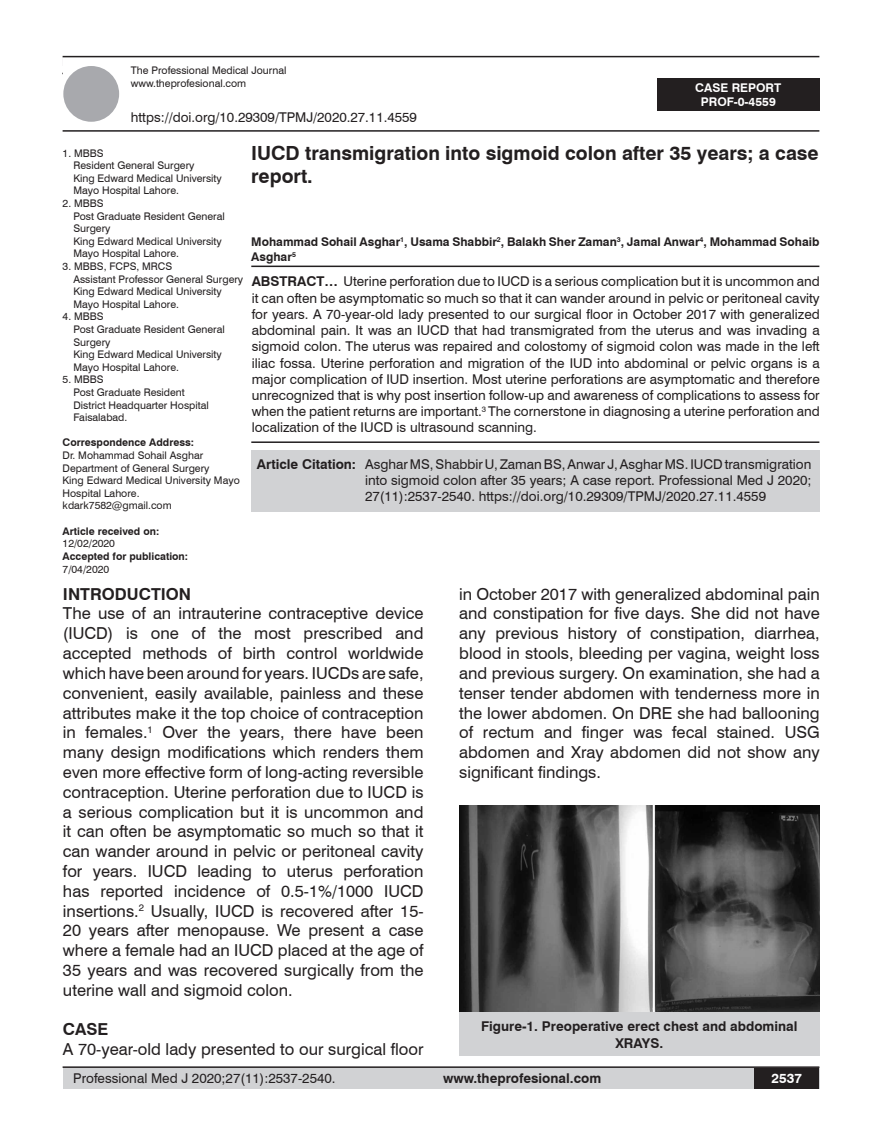
<style>
.page{position:relative;width:882px;height:1145px;background:#fff}
.page>*{position:absolute;margin:0;border:0;box-sizing:border-box;transform-origin:0 0}
.heading_2{font:700 19.5px/23.4px "Swiss 721 BT";color:#231f20}
.t1{font:16.5px/19.8px "Swiss 721 BT";color:#231f20;text-align:justify}
.heading_2-2{font:700 16.5px "Swiss 721 BT";color:#231f20}
.heading_1{font:13.5px/16.2px "Swiss 721 BT";color:#231f20;text-align:justify}
.t2{font:700 13.5px/16.2px "Swiss 721 BT";color:#231f20;text-align:center}
.t3{font:700 13.5px "Swiss 721 BT";color:#fff}
.heading_2-3{font:700 12px/14.4px "Swiss 721 BT";color:#231f20}
.t4{font:700 12px "Swiss 721 BT";color:#fff}
.heading_2-4{font:10.5px/12.6px "Swiss 721 BT";color:#231f20}
.No_Spacing{font:700 10.5px "Swiss 721 BT";color:#231f20}
.No_Spacing-2{font:10.5px "Swiss 721 BT";color:#231f20}
.s1{font-weight:700}
</style>
<div class="page">
<hr style="left:62px;top:73px;width:756px;height:1px;background:#231f20">
<div style="left:63px;top:1067px;width:756px;height:21px;background:#d1d2d4"></div>
<hr style="left:63px;top:1066px;width:756px;height:2px;background:#231f20">
<div style="left:754px;top:1068px;width:65px;height:20px;background:#231f20"></div>
<div style="left:63px;top:56px;width:756px;height:75px;background:#fff"></div>
<hr style="left:63px;top:56px;width:756px;height:1px;background:#231f20">
<hr style="left:63px;top:130px;width:756px;height:2px;background:#231f20">
<div style="left:63px;top:66px;width:56px;height:56px;background:#a8a9ad;border-radius:50%"></div>
<div style="left:657px;top:78px;width:162px;height:33px;background:#231f20"></div>
<hr style="left:251px;top:265px;width:568px;height:2px;background:#231f20">
<hr style="left:251px;top:441px;width:568px;height:2px;background:#231f20">
<div style="left:251px;top:450px;width:568px;height:62px;background:#d1d2d4"></div>
<img style="left:459px;top:806px;width:360px;height:206px">
<div style="left:459px;top:1012px;width:360px;height:44px;background:#d1d2d4"></div>
<p class="heading_2-4" style="left:131px;top:64px;width:157px">The Professional Medical Journal</p>
<p class="heading_2-4" style="left:131px;top:76px;width:117px">www.theprofesional.com</p>
<p class="t4" style="left:695px;top:79px;width:87px">CASE REPORT</p>
<p class="t4" style="left:700px;top:93px;width:77px">PROF-0-4559</p>
<p class="heading_1" style="left:131px;top:108px;width:287px">https://doi.org/10.29309/TPMJ/2020.27.11.4559</p>
<p class="heading_2" style="left:251px;top:141px;width:569px">IUCD transmigration into sigmoid colon after 35 years; a case report.</p>
<p class="heading_2-4" style="left:63px;top:146px;width:43px">1. MBBS</p>
<p class="heading_2-4" style="left:73px;top:159px;width:123px">Resident General Surgery</p>
<p class="heading_2-4" style="left:73px;top:171px;width:150px">King Edward Medical University<br>Mayo Hospital Lahore.</p>
<p class="heading_2-4" style="left:63px;top:196px;width:43px">2. MBBS</p>
<p class="heading_2-4" style="left:73px;top:209px;width:153px">Post Graduate Resident General<br>Surgery</p>
<p class="heading_2-4" style="left:73px;top:234px;width:150px">King Edward Medical University<br>Mayo Hospital Lahore.</p>
<p class="heading_2-4" style="left:63px;top:259px;width:111px">3. MBBS, FCPS, MRCS</p>
<p class="heading_2-4" style="left:73px;top:272px;width:171px">Assistant Professor General Surgery</p>
<p class="heading_2-4" style="left:73px;top:285px;width:150px">King Edward Medical University<br>Mayo Hospital Lahore.</p>
<p class="heading_2-4" style="left:63px;top:310px;width:43px">4. MBBS</p>
<p class="heading_2-4" style="left:73px;top:322px;width:153px">Post Graduate Resident General<br>Surgery</p>
<p class="heading_2-4" style="left:73px;top:348px;width:150px">King Edward Medical University<br>Mayo Hospital Lahore.</p>
<p class="heading_2-4" style="left:63px;top:373px;width:43px">5. MBBS</p>
<p class="heading_2-4" style="left:73px;top:385px;width:113px">Post Graduate Resident</p>
<p class="heading_2-4" style="left:73px;top:398px;width:137px">District Headquarter Hospital<br>Faisalabad.</p>
<p class="No_Spacing" style="left:63px;top:435px;width:133px">Correspondence Address:</p>
<p class="heading_2-4" style="left:63px;top:448px;width:142px">Dr. Mohammad Sohail Asghar</p>
<p class="heading_2-4" style="left:63px;top:461px;width:148px">Department of General Surgery</p>
<p class="heading_2-4" style="left:63px;top:474px;width:179px">King Edward Medical University Mayo<br>Hospital Lahore.</p>
<p class="heading_2-4" style="left:63px;top:499px;width:111px">kdark7582@gmail.com</p>
<p class="No_Spacing" style="left:63px;top:523px;width:98px">Article received on:</p>
<p class="No_Spacing-2" style="left:63px;top:536px;width:54px">12/02/2020</p>
<p class="No_Spacing" style="left:63px;top:549px;width:127px">Accepted for publication:</p>
<p class="No_Spacing-2" style="left:63px;top:561px;width:48px">7/04/2020</p>
<p class="heading_2-3" style="left:251px;top:234px;width:569px">Mohammad Sohail Asghar<sup>1</sup>, Usama Shabbir<sup>2</sup>, Balakh Sher Zaman<sup>3</sup>, Jamal Anwar<sup>4</sup>, Mohammad Sohaib<br>Asghar<sup>5</sup></p>
<p class="heading_1" style="left:251px;top:273px;width:569px"><span class="s1">ABSTRACT…</span> Uterine perforation due to IUCD is a serious complication but it is uncommon and it can often be asymptomatic so much so that it can wander around in pelvic or peritoneal cavity for years. A 70-year-old lady presented to our surgical floor in October 2017 with generalized abdominal pain. It was an IUCD that had transmigrated from the uterus and was invading a sigmoid colon. The uterus was repaired and colostomy of sigmoid colon was made in the left iliac fossa. Uterine perforation and migration of the IUD into abdominal or pelvic organs is a major complication of IUD insertion. Most uterine perforations are asymptomatic and therefore unrecognized that is why post insertion follow-up and awareness of complications to assess for when the patient returns are important.<sup>3</sup> The cornerstone in diagnosing a uterine perforation and localization of the IUCD is ultrasound scanning.</p>
<p class="heading_1" style="left:365px;top:455px;width:448px;text-indent:-108px"><span class="s1">Article Citation:</span> Asghar MS, Shabbir U, Zaman BS, Anwar J, Asghar MS. IUCD transmigration into sigmoid colon after 35 years; A case report. Professional Med J 2020; 27(11):2537-2540. https://doi.org/10.29309/TPMJ/2020.27.11.4559</p>
<p class="heading_2-2" style="left:63px;top:582px;width:130px">INTRODUCTION</p>
<p class="t1" style="left:63px;top:603px;width:362px">The use of an intrauterine contraceptive device (IUCD) is one of the most prescribed and accepted methods of birth control worldwide which have been around for years. IUCDs are safe, convenient, easily available, painless and these attributes make it the top choice of contraception in females.<sup>1</sup> Over the years, there have been many design modifications which renders them even more effective form of long-acting reversible contraception. Uterine perforation due to IUCD is a serious complication but it is uncommon and it can often be asymptomatic so much so that it can wander around in pelvic or peritoneal cavity for years. IUCD leading to uterus perforation has reported incidence of 0.5-1%/1000 IUCD insertions.<sup>2</sup> Usually, IUCD is recovered after 15- 20 years after menopause. We present a case where a female had an IUCD placed at the age of 35 years and was recovered surgically from the uterine wall and sigmoid colon.</p>
<p class="heading_2-2" style="left:63px;top:1018px;width:47px">CASE</p>
<p class="t1" style="left:63px;top:1038px;width:362px">A 70-year-old lady presented to our surgical floor</p>
<p class="t1" style="left:459px;top:583px;width:362px">in October 2017 with generalized abdominal pain and constipation for five days. She did not have any previous history of constipation, diarrhea, blood in stools, bleeding per vagina, weight loss and previous surgery. On examination, she had a tenser tender abdomen with tenderness more in the lower abdomen. On DRE she had ballooning of rectum and finger was fecal stained. USG abdomen and Xray abdomen did not show any significant findings.</p>
<p class="t2" style="left:481px;top:1018px;width:318px">Figure-1. Preoperative erect chest and abdominal<br>XRAYS.</p>
<p class="heading_1" style="left:73px;top:1069px;width:264px">Professional Med J 2020;27(11):2537-2540.</p>
<p class="t2" style="left:443px;top:1069px;width:159px">www.theprofesional.com</p>
<p class="t3" style="left:771px;top:1069px;width:32px">2537</p>
</div>
